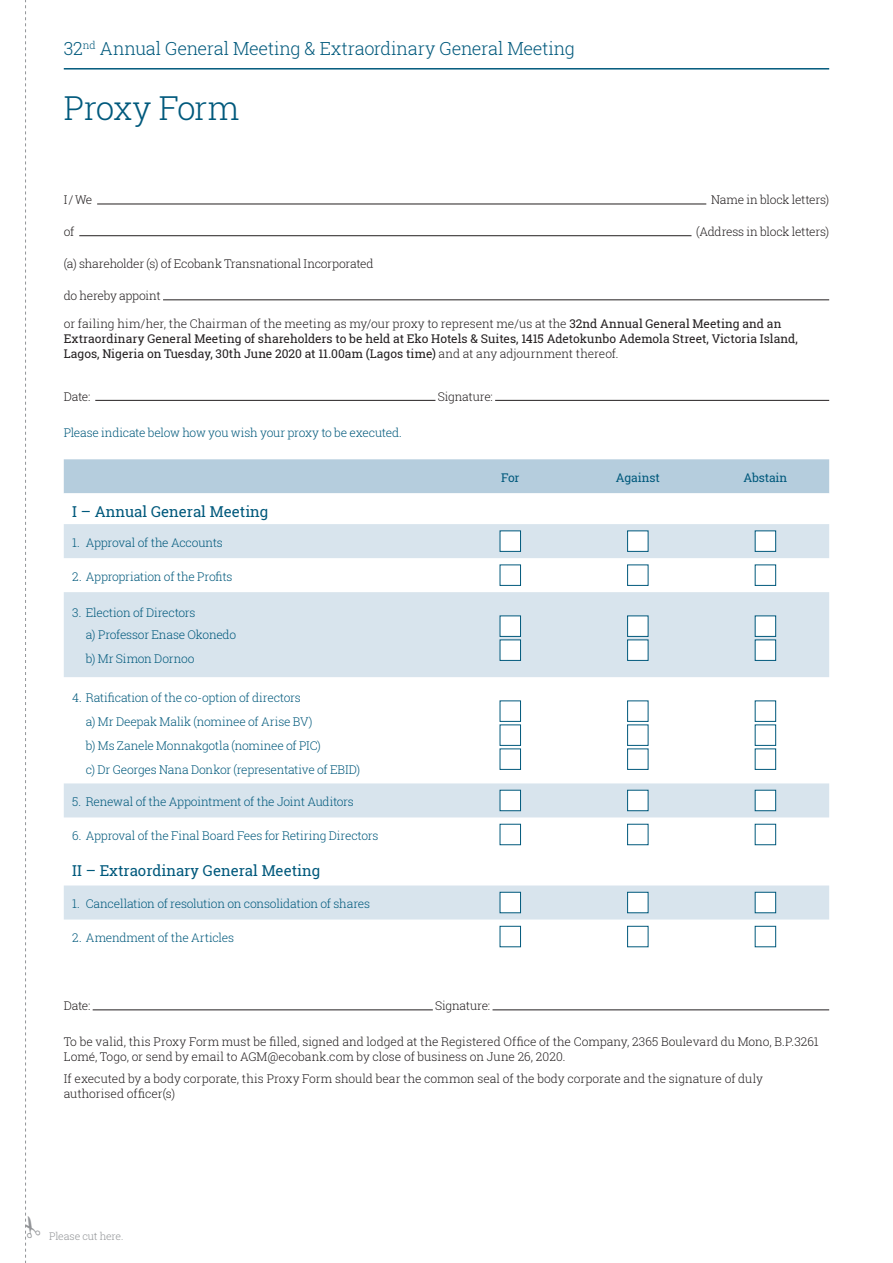
<style>
.page{position:relative;width:893px;height:1263px;background:#fff}
.page>*{position:absolute;margin:0;border:0;box-sizing:border-box;transform-origin:0 0}
.t1{font:300 33px "Roboto Slab";letter-spacing:-.04em;color:#00597c}
.t2{font:300 18px "Roboto Slab";letter-spacing:-.015em;color:#00597c}
.t3{font:15px "Roboto Slab";color:#00597c}
.t4{font:300 12px/24px "Roboto Slab";letter-spacing:-.02em;color:#00597c}
.t5{font:300 12px/15px "Roboto Slab";letter-spacing:-.01em;color:#231f20}
.t6{font:12px/15px "Roboto Slab";color:#231f20}
.t7{font:12px "Roboto Slab";letter-spacing:-.01em;color:#00597c}
.t8{font:300 10.5px "Roboto Slab";letter-spacing:-.02em;color:#939598}
.s1{font-weight:300}
</style>
<div class="page">
<hr style="left:64px;top:68px;width:765px;height:2px;background:#00597c">
<hr style="left:163px;top:300px;width:666px;height:1px;background:#231f20">
<hr style="left:95px;top:400px;width:340px;height:1px;background:#231f20">
<hr style="left:495px;top:400px;width:334px;height:1px;background:#231f20">
<div style="left:64px;top:459px;width:765px;height:34px;background:#b5cddd"></div>
<svg style="left:64px;top:524px;width:765px;height:395px"></svg>
<div style="left:500px;top:530px;width:21px;height:22px;background:#fff;border:1px solid #00597c"></div>
<div style="left:627px;top:530px;width:21px;height:22px;background:#fff;border:1px solid #00597c"></div>
<div style="left:755px;top:530px;width:21px;height:22px;background:#fff;border:1px solid #00597c"></div>
<div style="left:500px;top:564px;width:21px;height:22px;border:1px solid #00597c"></div>
<div style="left:627px;top:564px;width:21px;height:22px;border:1px solid #00597c"></div>
<div style="left:755px;top:564px;width:21px;height:22px;border:1px solid #00597c"></div>
<div style="left:500px;top:615px;width:21px;height:22px;background:#fff;border:1px solid #00597c"></div>
<div style="left:500px;top:639px;width:21px;height:22px;background:#fff;border:1px solid #00597c"></div>
<div style="left:627px;top:615px;width:21px;height:22px;background:#fff;border:1px solid #00597c"></div>
<div style="left:627px;top:639px;width:21px;height:22px;background:#fff;border:1px solid #00597c"></div>
<div style="left:755px;top:615px;width:21px;height:22px;background:#fff;border:1px solid #00597c"></div>
<div style="left:755px;top:639px;width:21px;height:22px;background:#fff;border:1px solid #00597c"></div>
<div style="left:500px;top:700px;width:21px;height:22px;background:#fff;border:1px solid #00597c"></div>
<div style="left:500px;top:724px;width:21px;height:22px;background:#fff;border:1px solid #00597c"></div>
<div style="left:500px;top:748px;width:21px;height:22px;background:#fff;border:1px solid #00597c"></div>
<div style="left:627px;top:700px;width:21px;height:22px;background:#fff;border:1px solid #00597c"></div>
<div style="left:627px;top:724px;width:21px;height:22px;background:#fff;border:1px solid #00597c"></div>
<div style="left:627px;top:748px;width:21px;height:22px;background:#fff;border:1px solid #00597c"></div>
<div style="left:755px;top:700px;width:21px;height:22px;background:#fff;border:1px solid #00597c"></div>
<div style="left:755px;top:724px;width:21px;height:22px;background:#fff;border:1px solid #00597c"></div>
<div style="left:755px;top:748px;width:21px;height:22px;background:#fff;border:1px solid #00597c"></div>
<div style="left:500px;top:790px;width:21px;height:21px;background:#fff;border:1px solid #00597c"></div>
<div style="left:627px;top:790px;width:21px;height:21px;background:#fff;border:1px solid #00597c"></div>
<div style="left:755px;top:790px;width:21px;height:21px;background:#fff;border:1px solid #00597c"></div>
<div style="left:500px;top:824px;width:21px;height:21px;border:1px solid #00597c"></div>
<div style="left:627px;top:824px;width:21px;height:21px;border:1px solid #00597c"></div>
<div style="left:755px;top:824px;width:21px;height:21px;border:1px solid #00597c"></div>
<div style="left:500px;top:892px;width:21px;height:21px;background:#fff;border:1px solid #00597c"></div>
<div style="left:627px;top:892px;width:21px;height:21px;background:#fff;border:1px solid #00597c"></div>
<div style="left:755px;top:892px;width:21px;height:21px;background:#fff;border:1px solid #00597c"></div>
<div style="left:500px;top:926px;width:21px;height:21px;border:1px solid #00597c"></div>
<div style="left:627px;top:926px;width:21px;height:21px;border:1px solid #00597c"></div>
<div style="left:755px;top:926px;width:21px;height:21px;border:1px solid #00597c"></div>
<hr style="left:93px;top:1009px;width:340px;height:1px;background:#231f20">
<hr style="left:492px;top:1009px;width:337px;height:1px;background:#231f20">
<hr style="left:97px;top:204px;width:609px;height:1px;background:#231f20">
<hr style="left:79px;top:235px;width:612px;height:1px;background:#231f20">
<svg style="left:25px;top:0;width:1px;height:1263px"></svg>
<h2 class="t2" style="left:64px;top:36px;width:513px">32<sup>nd</sup> Annual General Meeting &amp; Extraordinary General Meeting</h2>
<h1 class="t1" style="left:64px;top:85px;width:177px">Proxy Form</h1>
<p class="t5" style="left:64px;top:192px;width:30px">I / We</p>
<p class="t5" style="left:711px;top:192px;width:119px">Name in block letters)</p>
<p class="t5" style="left:64px;top:224px;width:12px">of</p>
<p class="t5" style="left:696px;top:224px;width:135px">(Address in block letters)</p>
<p class="t5" style="left:64px;top:256px;width:311px">(a) shareholder (s) of Ecobank Transnational Incorporated</p>
<p class="t5" style="left:64px;top:288px;width:98px">do hereby appoint</p>
<p class="t6" style="left:64px;top:316px;width:736px"><span class="s1">or failing him/her, the Chairman of the meeting as my/our proxy to represent me/us at the</span> 32nd Annual General Meeting and an<br>Extraordinary General Meeting of shareholders to be held at Eko Hotels &amp; Suites, 1415 Adetokunbo Ademola Street, Victoria Island,<br>Lagos, Nigeria on Tuesday, 30th June 2020 at 11.00am (Lagos time) <span class="s1">and at any adjournment thereof.</span></p>
<p class="t5" style="left:64px;top:388px;width:28px">Date:</p>
<p class="t5" style="left:438px;top:388px;width:57px">Signature:</p>
<p class="t4" style="left:64px;top:420px;width:340px">Please indicate below how you wish your proxy to be executed.</p>
<p class="t7" style="left:501px;top:469px;width:20px">For</p>
<p class="t7" style="left:616px;top:469px;width:45px">Against</p>
<p class="t7" style="left:743px;top:469px;width:45px">Abstain</p>
<p class="t3" style="left:72px;top:501px;width:198px">I – Annual General Meeting</p>
<p class="t4" style="left:72px;top:530px;width:152px">1. Approval of the Accounts</p>
<p class="t4" style="left:72px;top:564px;width:162px">2. Appropriation of the Profits</p>
<p class="t4" style="left:86px;top:601px;width:152px;line-height:22.5px;text-indent:-14px">3. Election of Directors<br>a) Professor Enase Okonedo</p>
<p class="t4" style="left:86px;top:647px;width:110px">b) Mr Simon Dornoo</p>
<p class="t4" style="left:86px;top:685px;width:276px;text-indent:-13px">4. Ratification of the co-option of directors<br>a) Mr Deepak Malik (nominee of Arise BV)<br>b) Ms Zanele Monnakgotla (nominee of PIC)<br>c) Dr Georges Nana Donkor (representative of EBID)</p>
<p class="t4" style="left:72px;top:789px;width:283px">5. Renewal of the Appointment of the Joint Auditors</p>
<p class="t4" style="left:72px;top:823px;width:308px">6. Approval of the Final Board Fees for Retiring Directors</p>
<p class="t3" style="left:72px;top:861px;width:249px">II – Extraordinary General Meeting</p>
<p class="t4" style="left:72px;top:891px;width:299px">1. Cancellation of resolution on consolidation of shares</p>
<p class="t4" style="left:72px;top:925px;width:163px">2. Amendment of the Articles</p>
<p class="t5" style="left:64px;top:998px;width:28px">Date:</p>
<p class="t5" style="left:435px;top:998px;width:57px">Signature:</p>
<p class="t5" style="left:64px;top:1034px;width:756px">To be valid, this Proxy Form must be filled, signed and lodged at the Registered Office of the Company, 2365 Boulevard du Mono, B.P.3261<br>Lomé, Togo, or send by email to AGM@ecobank.com by close of business on June 26, 2020.</p>
<p class="t5" style="left:64px;top:1070px;width:701px">If executed by a body corporate, this Proxy Form should bear the common seal of the body corporate and the signature of duly authorised officer(s)</p>
<p class="t8" style="left:49px;top:1229px;width:76px">Please cut here.</p>
</div>
